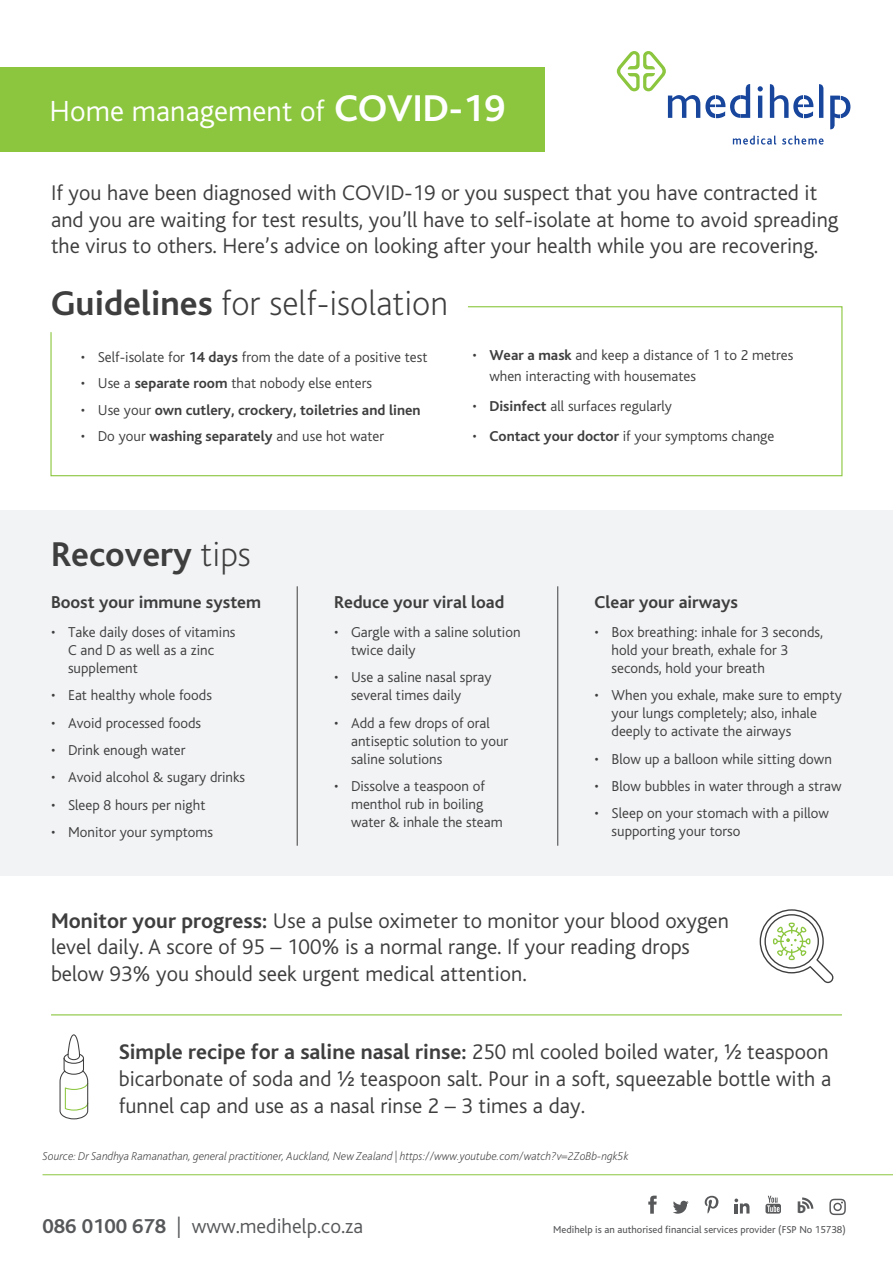
<style>
.page{position:relative;width:893px;height:1263px;background:#fff}
.page>*{position:absolute;margin:0;border:0;box-sizing:border-box;transform-origin:0 0}
.t1{font:200 36px "Bliss";color:#3e3e3f}
.t2{font:700 36px "Bliss";color:#3e3e3f}
.t3{font:300 30.45px "Bliss";color:#fff}
.t4{font:300 22.2px/26.7px "Bliss";color:#3e3e3f}
.t5{font:300 21px "Bliss";color:#57585a}
.t6{font:700 18px "Bliss";color:#3e3e3f}
.t7{font:800 16.35px "Bliss";color:#57585a}
.t8{font:300 15px/18px "Bliss";color:#3e3e3f}
.t9{font:700 15px "Bliss";color:#3e3e3f}
.t10{font:italic 200 12px "Bliss";color:#3e3e3f}
.t11{font:10.5px "Bliss";color:#57585a}
.s1{font-weight:700;font-size:39px}
.s2{font-weight:700}
.s3{font-weight:300}
.s4{font-weight:200}
</style>
<div class="page">
<div style="left:0;top:510px;width:893px;height:366px;background:#f2f3f4"></div>
<svg style="left:734px;top:1198px;width:15px;height:15px"></svg>
<svg style="left:648px;top:1195px;width:9px;height:19px"></svg>
<svg style="left:673px;top:1201px;width:16px;height:13px"></svg>
<svg style="left:705px;top:1196px;width:13px;height:17px"></svg>
<svg style="left:765px;top:1196px;width:16px;height:17px"></svg>
<svg style="left:829px;top:1199px;width:17px;height:16px"></svg>
<svg style="left:802px;top:1197px;width:11px;height:12px"></svg>
<hr style="left:43px;top:1174px;width:850px;height:1px;background:#8bc63e">
<div style="left:0;top:67px;width:544px;height:85px;background:#8bc63e"></div>
<svg style="left:733px;top:136px;width:91px;height:9px"></svg>
<svg style="left:758px;top:86px;width:5px;height:32px"></svg>
<svg style="left:770px;top:84px;width:43px;height:34px"></svg>
<svg style="left:830px;top:96px;width:20px;height:33px"></svg>
<svg style="left:819px;top:84px;width:5px;height:34px"></svg>
<svg style="left:617px;top:51px;width:133px;height:67px"></svg>
<svg style="left:50px;top:306px;width:793px;height:171px"></svg>
<hr style="left:51px;top:1014px;width:791px;height:1px;background:#8bc63e">
<svg style="left:60px;top:1034px;width:28px;height:85px"></svg>
<svg style="left:760px;top:909px;width:73px;height:74px"></svg>
<hr style="left:297px;top:586px;width:1px;height:260px;background:#3e3e3f">
<hr style="left:557px;top:586px;width:1px;height:260px;background:#3e3e3f">
<h2 class="t3" style="left:50px;top:95px;width:457px">Home management of <span class="s1">COVID-19</span></h2>
<p class="t4" style="left:51px;top:180px;width:789px">If you have been diagnosed with COVID-19 or you suspect that you have contracted it and you are waiting for test results, you’ll have to self-isolate at home to avoid spreading the virus to others. Here’s advice on looking after your health while you are recovering.</p>
<h1 class="t1" style="left:51px;top:285px;width:399px"><span class="s2">Guidelines</span> for self-isolation</h1>
<p class="t8" style="left:81px;top:348px;width:348px">• Self-isolate for <span class="s2">14 days</span> from the date of a positive test</p>
<p class="t8" style="left:81px;top:375px;width:293px">• Use a <span class="s2">separate room</span> that nobody else enters</p>
<p class="t9" style="left:81px;top:402px;width:341px"><span class="s3">• Use your</span> own cutlery, crockery, toiletries and linen</p>
<p class="t8" style="left:81px;top:428px;width:305px">• Do your <span class="s2">washing separately</span> and use hot water</p>
<p class="t8" style="left:489px;top:345px;width:306px;line-height:21px;text-indent:-17px">• <span class="s2">Wear a mask</span> and keep a distance of 1 to 2 metres when interacting with housemates</p>
<p class="t8" style="left:472px;top:397px;width:201px">• <span class="s2">Disinfect</span> all surfaces regularly</p>
<p class="t8" style="left:472px;top:428px;width:303px">• <span class="s2">Contact your doctor</span> if your symptoms change</p>
<h1 class="t2" style="left:51px;top:536px;width:201px">Recovery <span class="s4">tips</span></h1>
<p class="t6" style="left:51px;top:593px;width:212px">Boost your immune system</p>
<p class="t6" style="left:334px;top:593px;width:172px">Reduce your viral load</p>
<p class="t6" style="left:595px;top:593px;width:145px">Clear your airways</p>
<p class="t8" style="left:351px;top:623px;width:171px;text-indent:-17px">• Gargle with a saline solution twice daily</p>
<p class="t8" style="left:351px;top:669px;width:142px;text-indent:-17px">• Use a saline nasal spray several times daily</p>
<p class="t8" style="left:351px;top:714px;width:159px;text-indent:-17px">• Add a few drops of oral antiseptic solution to your saline solutions</p>
<p class="t8" style="left:351px;top:777px;width:153px;text-indent:-17px">• Dissolve a teaspoon of menthol rub in boiling water &amp; inhale the steam</p>
<p class="t8" style="left:612px;top:623px;width:213px;text-indent:-17px">• Box breathing: inhale for 3 seconds, hold your breath, exhale for 3 seconds, hold your breath</p>
<p class="t8" style="left:612px;top:687px;width:232px;text-indent:-17px">• When you exhale, make sure to empty your lungs completely; also, inhale deeply to activate the airways</p>
<p class="t8" style="left:595px;top:750px;width:239px">• Blow up a balloon while sitting down</p>
<p class="t8" style="left:595px;top:777px;width:248px">• Blow bubbles in water through a straw</p>
<p class="t8" style="left:612px;top:805px;width:219px;text-indent:-17px">• Sleep on your stomach with a pillow supporting your torso</p>
<p class="t8" style="left:68px;top:623px;width:169px;text-indent:-17px">• Take daily doses of vitamins<br>C and D as well as a zinc supplement</p>
<p class="t8" style="left:51px;top:687px;width:162px">• Eat healthy whole foods</p>
<p class="t8" style="left:51px;top:714px;width:152px">• Avoid processed foods</p>
<p class="t8" style="left:51px;top:741px;width:136px">• Drink enough water</p>
<p class="t8" style="left:51px;top:769px;width:196px">• Avoid alcohol &amp; sugary drinks</p>
<p class="t8" style="left:51px;top:796px;width:156px">• Sleep 8 hours per night</p>
<p class="t8" style="left:51px;top:823px;width:164px">• Monitor your symptoms</p>
<h3 class="t4" style="left:51px;top:907px;width:679px"><span class="s2">Monitor your progress:</span> Use a pulse oximeter to monitor your blood oxygen level daily. A score of 95 – 100% is a normal range. If your reading drops below 93% you should seek urgent medical attention.</h3>
<h3 class="t4" style="left:119px;top:1039px;width:714px"><span class="s2">Simple recipe for a saline nasal rinse:</span> 250 ml cooled boiled water, ½ teaspoon bicarbonate of soda and ½ teaspoon salt. Pour in a soft, squeezable bottle with a funnel cap and use as a nasal rinse 2 – 3 times a day.</h3>
<p class="t10" style="left:43px;top:1150px;width:587px">Source: Dr Sandhya Ramanathan, general practitioner, Auckland, New Zealand | https://www.youtube.com/watch?v=2ZoBb-ngk5k</p>
<p class="t7" style="left:797px;top:1199px;width:10px">b</p>
<h3 class="t5" style="left:43px;top:1215px;width:322px"><span class="s2">086 0100 678</span> | www.medihelp.co.za</h3>
<p class="t11" style="left:553px;top:1224px;width:294px">Medihelp is an authorised financial services provider (FSP No 15738)</p>
</div>
